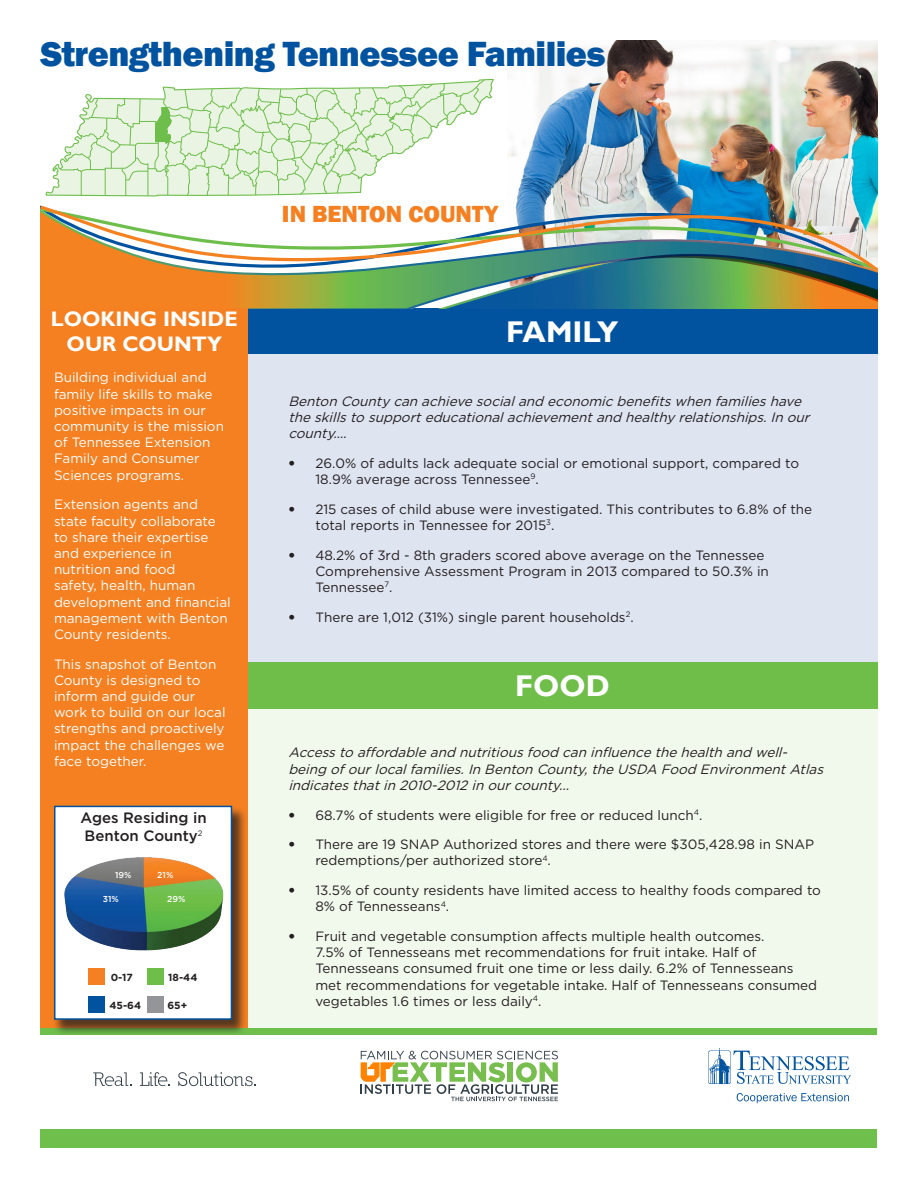
<style>
.page{position:relative;width:918px;height:1188px;background:#fff}
.page>*{position:absolute;margin:0;border:0;box-sizing:border-box;transform-origin:0 0}
.t1{font:800 36px "Franklin Gothic";letter-spacing:-.015em;color:#0153a0}
.t2{font:700 30px "Gill Sans";color:#fff}
.t3{font:800 24px "Franklin Gothic";color:#f58021}
.t4{font:700 21px/25.2px "Gill Sans";color:#fff;text-align:center}
.t5{font:500 15px/18px "Gotham";color:#231f20}
.t6{font:13.5px/16.2px "Gotham";color:#231f20}
.Regular_Paragraph{font:13.5px/16.2px "Gotham";color:#fff}
.Regular_Paragraph_2{font:italic 13.5px/16.2px "Gotham";color:#231f20}
.t7{font:700 10.35px "Gotham";color:#231f20}
.t8{font:500 8.55px "Gotham";color:#fff}
.s1{font-family:"Franklin Gothic Std";font-stretch:condensed}
</style>
<div class="page">
<div style="left:247px;top:618px;width:631px;height:416px;background:#f1f9ed"></div>
<img style="left:508px;top:40px;width:370px;height:161px">
<div style="left:247px;top:344px;width:631px;height:334px;background:#dfe4f1"></div>
<div style="left:247px;top:308px;width:631px;height:46px;background:#0153a0"></div>
<svg style="left:45px;top:78px;width:449px;height:119px"></svg>
<svg style="left:60px;top:79px;width:425px;height:117px"></svg>
<img style="left:40px;top:207px;width:838px;height:101px">
<svg style="left:420px;top:245px;width:458px;height:63px;background:#5c8b7a"></svg>
<div style="left:247px;top:662px;width:631px;height:47px;background:#6ebe49"></div>
<div style="left:40px;top:342px;width:208px;height:687px;background:#f58021"></div>
<div style="left:40px;top:308px;width:208px;height:46px;background:#f58021"></div>
<div style="left:40px;top:1129px;width:837px;height:19px;background:#6fbf4c"></div>
<div style="left:40px;top:1029px;width:837px;height:6px;background:#6fbf4c"></div>
<svg style="left:93px;top:1072px;width:39px;height:14px"></svg>
<svg style="left:140px;top:1072px;width:30px;height:14px"></svg>
<svg style="left:178px;top:1072px;width:77px;height:14px"></svg>
<svg style="left:361px;top:1051px;width:197px;height:50px"></svg>
<svg style="left:737px;top:1093px;width:112px;height:10px"></svg>
<svg style="left:708px;top:1048px;width:143px;height:36px"></svg>
<div style="left:53px;top:806px;width:194px;height:231px;background:#231f20;opacity:.75"></div>
<div style="left:54px;top:806px;width:178px;height:214px;background:#fff;border:2px solid #0153a0"></div>
<div style="left:89px;top:968px;width:16px;height:17px;background:#f58021"></div>
<div style="left:147px;top:968px;width:17px;height:17px;background:#6ebe49"></div>
<div style="left:89px;top:996px;width:16px;height:17px;background:#0153a0"></div>
<div style="left:148px;top:996px;width:16px;height:17px;background:#939598"></div>
<img style="left:64px;top:857px;width:160px;height:94px">
<p class="t1" style="left:40px;top:30px;width:567px">Strengthening Tennessee Families</p>
<p class="t4" style="left:51px;top:306px;width:188px">LOOKING INSIDE<br>OUR COUNTY</p>
<p class="Regular_Paragraph" style="left:54px;top:369px;width:171px">Building individual and family life skills to make positive impacts in our community is the mission of Tennessee Extension<br>Family and Consumer<br>Sciences programs.</p>
<p class="Regular_Paragraph" style="left:54px;top:496px;width:178px">Extension agents and state faculty collaborate to share their expertise and experience in nutrition and food<br>safety, health, human development and financial management with Benton<br>County residents.</p>
<p class="Regular_Paragraph" style="left:54px;top:655px;width:173px">This snapshot of Benton<br>County is designed to inform and guide our work to build on our local strengths and proactively impact the challenges we face together.</p>
<p class="t5" style="left:81px;top:808px;width:127px">Ages Residing in<br>Benton County<sup>2</sup></p>
<p class="t8" style="left:115px;top:869px;width:18px">19%</p>
<p class="t8" style="left:157px;top:869px;width:18px">21%</p>
<p class="t8" style="left:103px;top:893px;width:18px">31%</p>
<p class="t8" style="left:167px;top:893px;width:20px">29%</p>
<p class="t7" style="left:111px;top:970px;width:24px">0-17</p>
<p class="t7" style="left:168px;top:970px;width:31px">18-44</p>
<p class="t7" style="left:109px;top:998px;width:33px">45-64</p>
<p class="t7" style="left:167px;top:998px;width:21px">65+</p>
<p class="t3" style="left:282px;top:199px;width:218px">IN BENTON COUNTY</p>
<p class="t2" style="left:506px;top:314px;width:114px">FAMILY</p>
<p class="Regular_Paragraph_2" style="left:288px;top:393px;width:527px">BentonCountycanachievesocialand economicbenefitswhenfamilieshave theskillsto supporteducationalachievementand healthyrelationships.Inour county….</p>
<p class="t6" style="left:315px;top:455px;width:485px;text-indent:-27px"><span class="s1">•</span> 26.0% of adults lack adequate social or emotional support, compared to<br>18.9% average across Tennessee<sup>9</sup>.</p>
<p class="t6" style="left:315px;top:500px;width:498px;text-indent:-27px"><span class="s1">•</span> 215 cases of child abuse were investigated. This contributes to 6.8% of the total reports in Tennessee for 2015<sup>3</sup>.</p>
<p class="t6" style="left:315px;top:546px;width:455px;text-indent:-27px"><span class="s1">•</span> 48.2% of 3rd - 8th graders scored above average on the Tennessee<br>Comprehensive Assessment Program in 2013 compared to 50.3% in<br>Tennessee<sup>7</sup>.</p>
<p class="t6" style="left:288px;top:608px;width:347px"><span class="s1">•</span> There are 1,012 (31%) single parent households<sup>2</sup>.</p>
<p class="t2" style="left:515px;top:668px;width:96px">FOOD</p>
<p class="Regular_Paragraph_2" style="left:288px;top:744px;width:541px">Accessto affordableand nutritiousfood caninfluencethehealthand well&shy;being ofourlocalfamilies.InBentonCounty,theUSDA Food EnvironmentAtlas indicatesthatin2010-2012inourcounty...</p>
<p class="t6" style="left:288px;top:806px;width:416px"><span class="s1">•</span> 68.7% of students were eligible for free or reduced lunch<sup>4</sup>.</p>
<p class="t6" style="left:315px;top:836px;width:500px;text-indent:-27px"><span class="s1">•</span> There are 19 SNAP Authorized stores and there were $305,428.98 in SNAP redemptions/per authorized store<sup>4</sup>.</p>
<p class="t6" style="left:315px;top:882px;width:507px;text-indent:-27px"><span class="s1">•</span> 13.5% of county residents have limited access to healthy foods compared to<br>8% of Tennesseans<sup>4</sup>.</p>
<p class="t6" style="left:315px;top:928px;width:503px;text-indent:-27px"><span class="s1">•</span> Fruit and vegetable consumption affects multiple health outcomes.<br>7.5% of Tennesseans met recommendations for fruit intake. Half of Tennesseans consumed fruit one time or less daily. 6.2% of Tennesseans met recommendations for vegetable intake. Half of Tennesseans consumed vegetables 1.6 times or less daily<sup>4</sup>.</p>
</div>
